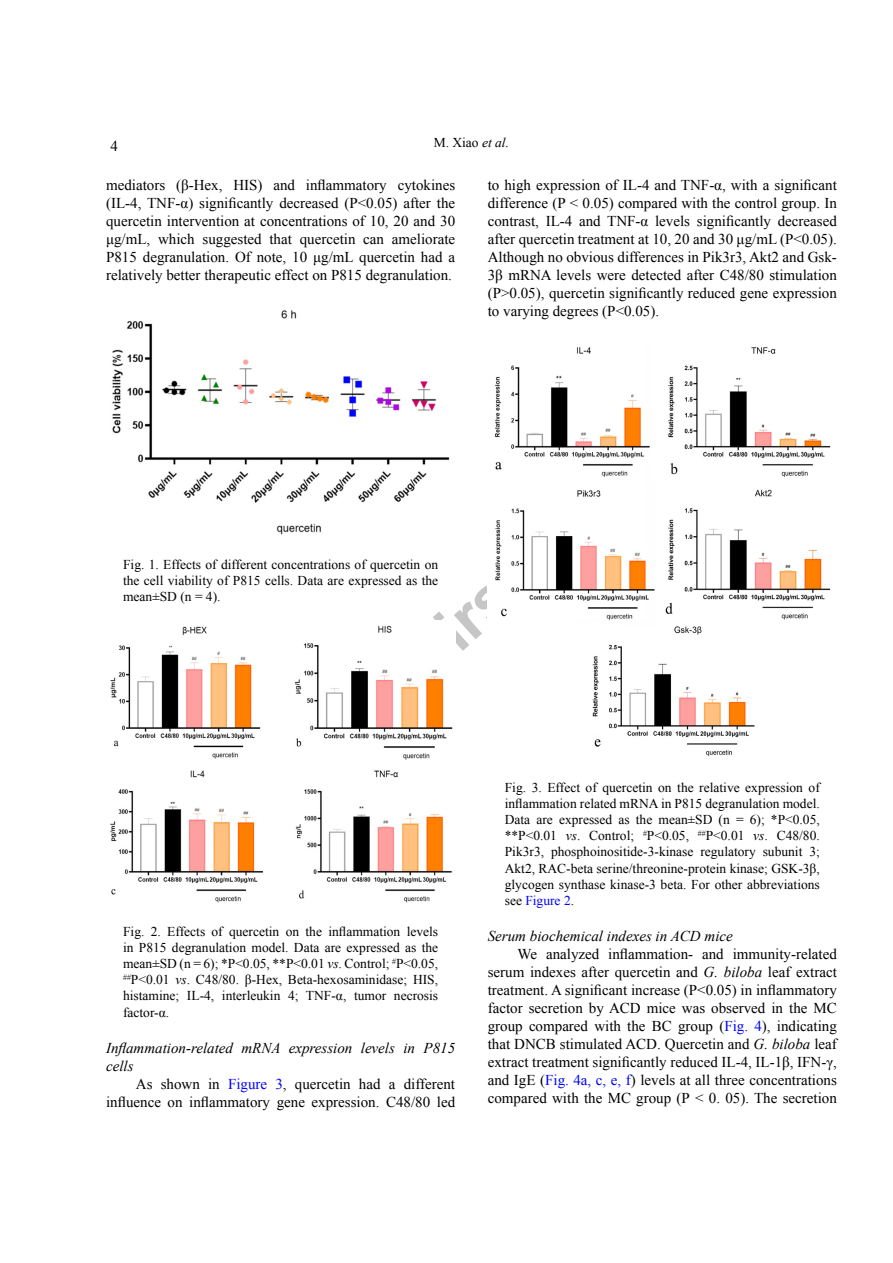
<style>
.page{position:relative;width:893px;height:1263px;background:#fff}
.page>*{position:absolute;margin:0;border:0;box-sizing:border-box;transform-origin:0 0}
.t1{font:15px/18px "Times New Roman";color:#000;text-align:justify}
.t2{font:italic 15px/18px "Times New Roman";color:#000}
.t3{font:13.5px/16.2px "Times New Roman";color:#000;text-align:justify}
.s1{font-style:italic}
.s2{color:#00f}
</style>
<div class="page">
<img style="left:112px;top:310px;width:338px;height:225px">
<img style="left:110px;top:625px;width:343px;height:278px">
<img style="left:495px;top:347px;width:336px;height:410px">
<p class="t3" style="left:434px;top:134px;width:77px">M. Xiao <span class="s1">et al.</span></p>
<p class="t1" style="left:110px;top:137px;width:9px">4</p>
<p class="t1" style="left:106px;top:176px;width:351px">mediators (β-Hex, HIS) and inflammatory cytokines (IL-4, TNF-α) significantly decreased (P&lt;0.05) after the quercetin intervention at concentrations of 10, 20 and 30 μg/mL, which suggested that quercetin can ameliorate P815 degranulation. Of note, 10 μg/mL quercetin had a relatively better therapeutic effect on P815 degranulation.</p>
<p class="t1" style="left:488px;top:176px;width:351px">to high expression of IL-4 and TNF-α, with a significant difference (P &lt; 0.05) compared with the control group. In contrast, IL-4 and TNF-α levels significantly decreased after quercetin treatment at 10, 20 and 30 μg/mL (P&lt;0.05).<br>Although no obvious differences in Pik3r3, Akt2 and Gsk-3β mRNA levels were detected after C48/80 stimulation (P&gt;0.05), quercetin significantly reduced gene expression to varying degrees (P&lt;0.05).</p>
<p class="t3" style="left:123px;top:556px;width:317px">Fig. 1. Effects of different concentrations of quercetin on the cell viability of P815 cells. Data are expressed as the mean±SD (n = 4).</p>
<p class="t3" style="left:123px;top:923px;width:317px">Fig. 2. Effects of quercetin on the inflammation levels in P815 degranulation model. Data are expressed as the mean±SD (n = 6); *P&lt;0.05, **P&lt;0.01 <span class="s1">vs</span>. Control; <sup>#</sup>P&lt;0.05, <sup>##</sup>P&lt;0.01 <span class="s1">vs</span>. C48/80. β-Hex, Beta-hexosaminidase; HIS, histamine; IL-4, interleukin 4; TNF-α, tumor necrosis factor-α.</p>
<p class="t2" style="left:106px;top:1038px;width:351px">Inflammation-related mRNA expression levels in P815 cells</p>
<p class="t1" style="left:106px;top:1074px;width:351px;text-align:right">As shown in <span class="s2">Figure 3</span>, quercetin had a different influence on inflammatory gene expression. C48/80 led</p>
<p class="t3" style="left:505px;top:779px;width:317px">Fig. 3. Effect of quercetin on the relative expression of inflammation related mRNA in P815 degranulation model.<br>Data are expressed as the mean±SD (n = 6); *P&lt;0.05, **P&lt;0.01 <span class="s1">vs</span>. Control; <sup>#</sup>P&lt;0.05, <sup>##</sup>P&lt;0.01 <span class="s1">vs</span>. C48/80.<br>Pik3r3, phosphoinositide-3-kinase regulatory subunit 3; Akt2, RAC-beta serine/threonine-protein kinase; GSK-3β, glycogen synthase kinase-3 beta. For other abbreviations see <span class="s2">Figure 2</span>.</p>
<p class="t2" style="left:488px;top:926px;width:247px">Serum biochemical indexes in ACD mice</p>
<p class="t1" style="left:488px;top:945px;width:351px;text-indent:30px">We analyzed inflammation- and immunity-related serum indexes after quercetin and <span class="s1">G. biloba</span> leaf extract treatment. A significant increase (P&lt;0.05) in inflammatory factor secretion by ACD mice was observed in the MC group compared with the BC group (<span class="s2">Fig. 4</span>), indicating that DNCB stimulated ACD. Quercetin and <span class="s1">G. biloba</span> leaf extract treatment significantly reduced IL-4, IL-1β, IFN-γ, and IgE (<span class="s2">Fig. 4a, c, e, f</span>) levels at all three concentrations compared with the MC group (P &lt; 0. 05). The secretion</p>
</div>
